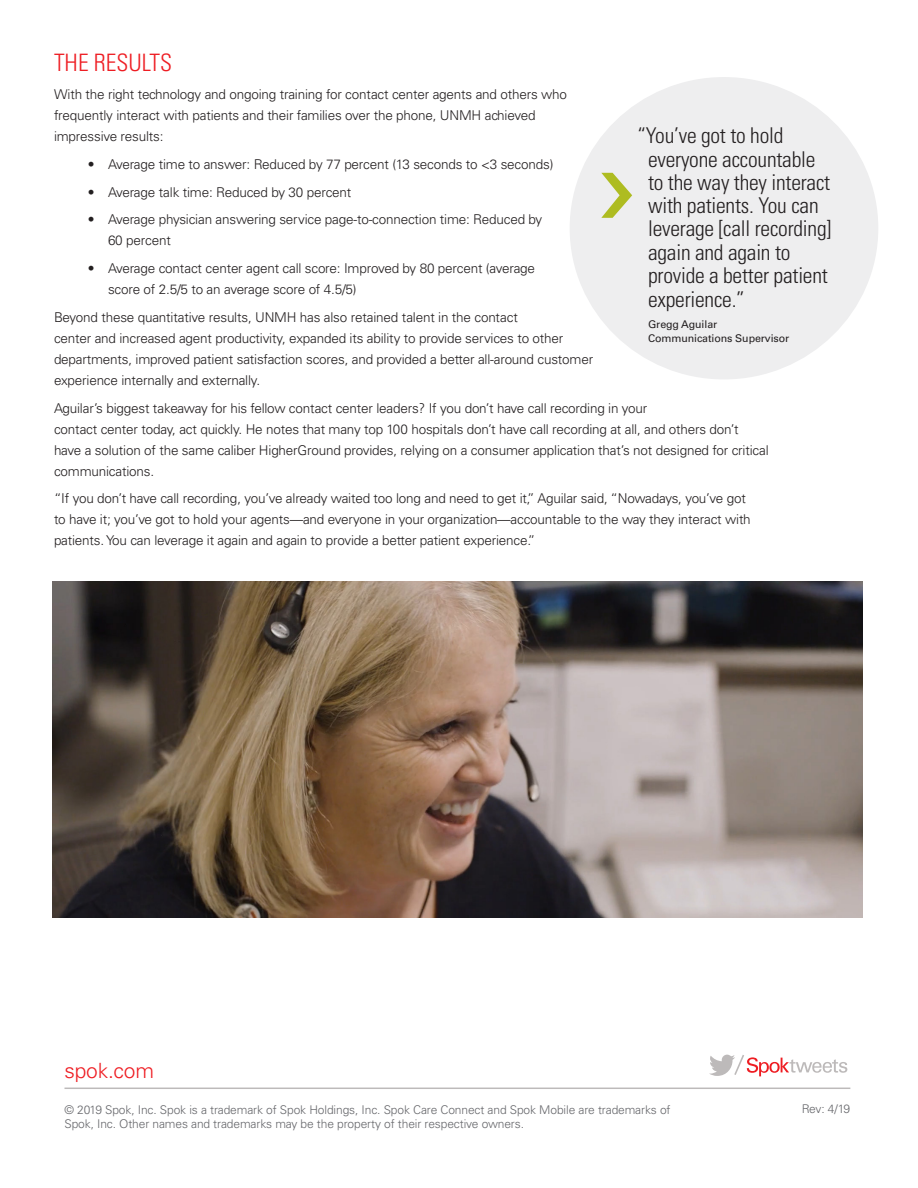
<style>
.page{position:relative;width:918px;height:1188px;background:#fff}
.page>*{position:absolute;margin:0;border:0;box-sizing:border-box;transform-origin:0 0}
.BODY_Copy{font:300 condensed 24px "Univers LT Std";color:#ee1d23}
.Large_Quote{font:300 condensed 21.75px/23.4px "Univers LT Std";letter-spacing:-.01em;color:#231f20}
.BODY_Copy-2{font:300 21px "Univers LT Std";letter-spacing:-.01em;color:#ee1d23}
.BODY_Copy-3{font:300 13.5px/21px "Univers LT Std";letter-spacing:-.015em;color:#231f20}
.BODY_Copy-4{font:300 12px/14.4px "Univers LT Std";letter-spacing:-.01em;color:#66676b}
.Callout_Credit{font:10.65px/13.5px "Univers LT Std";letter-spacing:-.01em;color:#231f20}
</style>
<div class="page">
<hr style="left:64px;top:1088px;width:786px;height:1px;background:#bdbaba">
<svg style="left:709px;top:1055px;width:138px;height:21px"></svg>
<div style="left:567px;top:75px;width:314px;height:307px;background:#eeeeef;border-radius:50%"></div>
<svg style="left:601px;top:173px;width:31px;height:45px"></svg>
<img style="left:52px;top:581px;width:810px;height:337px">
<p class="BODY_Copy" style="left:54px;top:49px;width:120px">THE RESULTS</p>
<p class="BODY_Copy-3" style="left:54px;top:84px;width:515px">With the right technology and ongoing training for contact center agents and others who frequently interact with patients and their families over the phone, UNMH achieved impressive results:</p>
<p class="BODY_Copy-3" style="left:88px;top:154px;width:467px">• Average time to answer: Reduced by 77 percent (13 seconds to &lt;3 seconds)</p>
<p class="BODY_Copy-3" style="left:88px;top:181px;width:265px">• Average talk time: Reduced by 30 percent</p>
<p class="BODY_Copy-3" style="left:108px;top:209px;width:436px;text-indent:-20px">• Average physician answering service page-to-connection time: Reduced by<br>60 percent</p>
<p class="BODY_Copy-3" style="left:108px;top:258px;width:429px;text-indent:-20px">• Average contact center agent call score: Improved by 80 percent (average score of 2.5/5 to an average score of 4.5/5)</p>
<p class="BODY_Copy-3" style="left:54px;top:307px;width:541px">Beyond these quantitative results, UNMH has also retained talent in the contact<br>center and increased agent productivity, expanded its ability to provide services to other departments, improved patient satisfaction scores, and provided a better all-around customer experience internally and externally.</p>
<p class="BODY_Copy-3" style="left:54px;top:397px;width:716px">Aguilar’s biggest takeaway for his fellow contact center leaders? If you don’t have call recording in your<br>contact center today, act quickly. He notes that many top 100 hospitals don’t have call recording at all, and others don’t have a solution of the same caliber HigherGround provides, relying on a consumer application that’s not designed for critical communications.</p>
<p class="BODY_Copy-3" style="left:54px;top:488px;width:698px">“If you don’t have call recording, you’ve already waited too long and need to get it,” Aguilar said, “Nowadays, you’ve got to have it; you’ve got to hold your agents—and everyone in your organization—accountable to the way they interact with patients. You can leverage it again and again to provide a better patient experience.”</p>
<p class="Large_Quote" style="left:648px;top:124px;width:185px;text-indent:-10px">“You’ve got to hold everyone accountable to the way they interact with patients. You can leverage [call recording] again and again to provide a better patient experience.”</p>
<p class="Callout_Credit" style="left:648px;top:318px;width:143px">Gregg Aguilar<br>Communications Supervisor</p>
<p class="BODY_Copy-2" style="left:64px;top:1058px;width:91px">spok.com</p>
<p class="BODY_Copy-4" style="left:64px;top:1102px;width:608px">© 2019 Spok, Inc. Spok is a trademark of Spok Holdings, Inc. Spok Care Connect and Spok Mobile are trademarks of<br>Spok, Inc. Other names and trademarks may be the property of their respective owners.</p>
<p class="BODY_Copy-4" style="left:802px;top:1102px;width:50px">Rev: 4/19</p>
</div>
